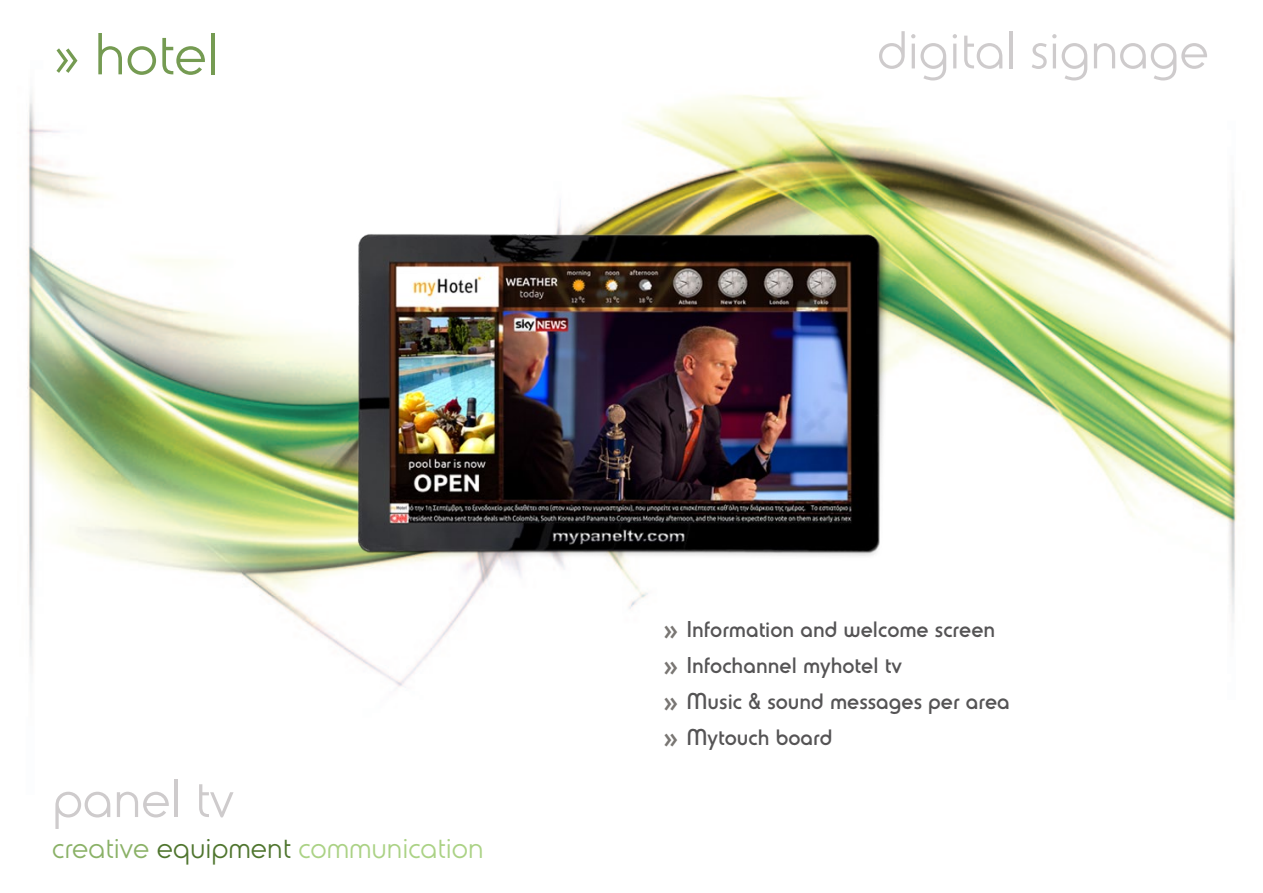
<style>
.page{position:relative;width:1263px;height:893px;background:#fff}
.page>*{position:absolute;margin:0;border:0;box-sizing:border-box;transform-origin:0 0}
.t1{font:60px "PF Universal";color:#759b52}
.t2{font:54px "PF Universal";color:#cecbcc}
.t3{font:30px "PF Universal";color:#abd285}
.t4{font:500 22.5px "PF Universal";color:#555455}
.s1{color:#8ab166}
.s2{color:#4f752e}
.s3{font-size:30px;color:#797673}
</style>
<div class="page">
<img style="left:27px;top:95px;width:1210px;height:593px">
<img style="left:357px;top:226px;width:536px;height:335px">
<p class="t1" style="left:54px;top:18px;width:167px">» hotel</p>
<p class="t2" style="left:877px;top:18px;width:333px">digital signage</p>
<p class="t2" style="left:52px;top:766px;width:183px">panel tv</p>
<p class="t3" style="left:52px;top:829px;width:433px"><span class="s1">creative</span> <span class="s2">equipment</span> communication</p>
<p class="t4" style="left:663px;top:616px;width:333px"><span class="s3">»</span> Information and welcome screen</p>
<p class="t4" style="left:663px;top:652px;width:240px"><span class="s3">»</span> Infochannel myhotel tv</p>
<p class="t4" style="left:663px;top:688px;width:348px"><span class="s3">»</span> Music &amp; sound messages per area</p>
<p class="t4" style="left:663px;top:724px;width:171px"><span class="s3">»</span> Mytouch board</p>
</div>
